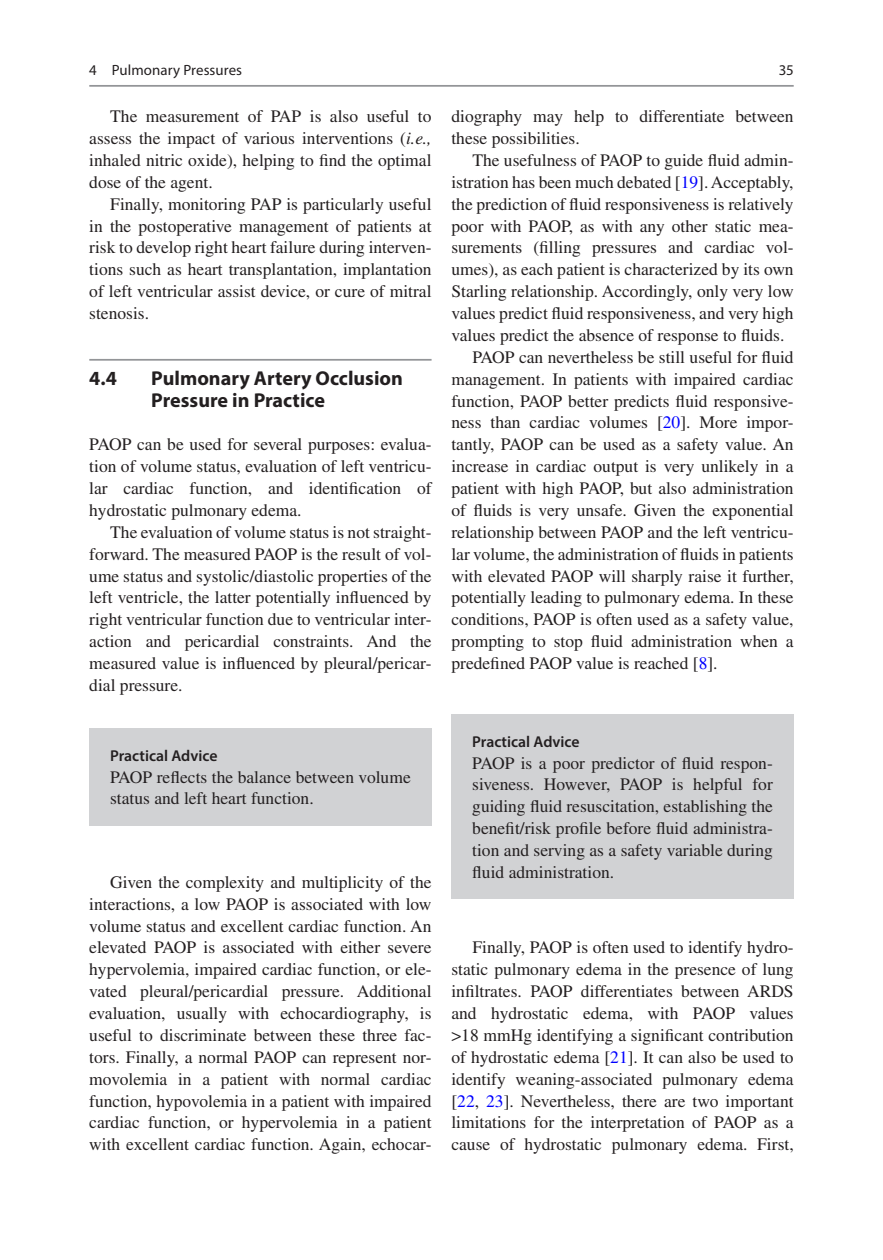
<style>
.page{position:relative;width:883px;height:1260px;background:#fff}
.page>*{position:absolute;margin:0;border:0;box-sizing:border-box;transform-origin:0 0}
.t1{font:700 20.12px/21.9px "Myriad Pro";color:#231f20}
.t2{font:17.5px/21.9px "Times LT Std";color:#231f20;text-align:justify}
.t3{font:600 15.75px "Myriad Pro";color:#231f20}
.t4{font:14.88px "Myriad Pro Regular 3";letter-spacing:.005em;color:#231f20}
.t5{font:14.88px "Myriad Pro";color:#231f20}
.s1{font-style:italic}
.s2{color:#00f}
</style>
<div class="page">
<hr style="left:89px;top:359px;width:343px;height:2px;background:#939598">
<div style="left:451px;top:714px;width:343px;height:185px;background:#d1d2d4"></div>
<div style="left:89px;top:728px;width:343px;height:97px;background:#d1d2d4"></div>
<hr style="left:89px;top:85px;width:705px;height:2px;background:#939598">
<p class="t4" style="left:89px;top:61px;width:154px">4 Pulmonary Pressures</p>
<p class="t2" style="left:89px;top:105px;width:344px;text-indent:21px">The measurement of PAP is also useful to assess the impact of various interventions (<span class="s1">i.e., </span>inhaled nitric oxide), helping to find the optimal dose of the agent.</p>
<p class="t2" style="left:89px;top:193px;width:344px;text-indent:21px">Finally, monitoring PAP is particularly useful in the postoperative management of patients at risk to develop right heart failure during interven&shy;tions such as heart transplantation, implantation of left ventricular assist device, or cure of mitral stenosis.</p>
<p class="t1" style="left:89px;top:366px;width:29px">4.4</p>
<p class="t1" style="left:151px;top:366px;width:253px">Pulmonary Artery Occlusion<br>Pressure in Practice</p>
<p class="t2" style="left:89px;top:433px;width:344px">PAOP can be used for several purposes: evalua&shy;tion of volume status, evaluation of left ventricu&shy;lar cardiac function, and identification of hydrostatic pulmonary edema.</p>
<p class="t2" style="left:89px;top:521px;width:344px;text-indent:21px">The evaluation of volume status is not straight&shy;forward. The measured PAOP is the result of vol&shy;ume status and systolic/diastolic properties of the left ventricle, the latter potentially influenced by right ventricular function due to ventricular inter&shy;action and pericardial constraints. And the measured value is influenced by pleural/pericar&shy;dial pressure.</p>
<p class="t3" style="left:110px;top:745px;width:109px">Practical Advice</p>
<p class="t2" style="left:110px;top:766px;width:302px">PAOP reflects the balance between volume status and left heart function.</p>
<p class="t2" style="left:89px;top:871px;width:344px;text-indent:21px">Given the complexity and multiplicity of the interactions, a low PAOP is associated with low volume status and excellent cardiac function. An elevated PAOP is associated with either severe hypervolemia, impaired cardiac function, or ele&shy;vated pleural/pericardial pressure. Additional evaluation, usually with echocardiography, is useful to discriminate between these three fac&shy;tors. Finally, a normal PAOP can represent nor&shy;movolemia in a patient with normal cardiac function, hypovolemia in a patient with impaired cardiac function, or hypervolemia in a patient with excellent cardiac function. Again, echocar-</p>
<p class="t5" style="left:779px;top:61px;width:16px">35</p>
<p class="t2" style="left:451px;top:105px;width:344px">diography may help to differentiate between these possibilities.</p>
<p class="t2" style="left:472px;top:149px;width:323px">The usefulness of PAOP to guide fluid admin-</p>
<p class="t2" style="left:451px;top:171px;width:344px">istration has been much debated [<span class="s2">19</span>]. Acceptably,</p>
<p class="t2" style="left:451px;top:193px;width:344px">the prediction of fluid responsiveness is relatively</p>
<p class="t2" style="left:451px;top:215px;width:344px">poor with PAOP, as with any other static mea-</p>
<p class="t2" style="left:451px;top:237px;width:344px">surements (filling pressures and cardiac vol-</p>
<p class="t2" style="left:451px;top:258px;width:344px">umes), as each patient is characterized by its own</p>
<p class="t2" style="left:451px;top:280px;width:344px">Starling relationship. Accordingly, only very low</p>
<p class="t2" style="left:451px;top:302px;width:344px">values predict fluid responsiveness, and very high</p>
<p class="t2" style="left:451px;top:324px;width:334px">values predict the absence of response to fluids.</p>
<p class="t2" style="left:472px;top:346px;width:323px">PAOP can nevertheless be still useful for fluid</p>
<p class="t2" style="left:451px;top:368px;width:344px">management. In patients with impaired cardiac</p>
<p class="t2" style="left:451px;top:390px;width:344px">function, PAOP better predicts fluid responsive-</p>
<p class="t2" style="left:451px;top:412px;width:344px">ness than cardiac volumes [<span class="s2">20</span>]. More impor-</p>
<p class="t2" style="left:451px;top:433px;width:344px">tantly, PAOP can be used as a safety value. An</p>
<p class="t2" style="left:451px;top:455px;width:344px">increase in cardiac output is very unlikely in a</p>
<p class="t2" style="left:451px;top:477px;width:344px">patient with high PAOP, but also administration</p>
<p class="t2" style="left:451px;top:499px;width:344px">of fluids is very unsafe. Given the exponential</p>
<p class="t2" style="left:451px;top:521px;width:344px">relationship between PAOP and the left ventricu-</p>
<p class="t2" style="left:451px;top:543px;width:344px">lar volume, the administration of fluids in patients</p>
<p class="t2" style="left:451px;top:565px;width:344px">with elevated PAOP will sharply raise it further,</p>
<p class="t2" style="left:451px;top:587px;width:344px">potentially leading to pulmonary edema. In these</p>
<p class="t2" style="left:451px;top:608px;width:344px">conditions, PAOP is often used as a safety value,</p>
<p class="t2" style="left:451px;top:630px;width:344px">prompting to stop fluid administration when a</p>
<p class="t2" style="left:451px;top:652px;width:268px">predefined PAOP value is reached [<span class="s2">8</span>].</p>
<p class="t3" style="left:472px;top:731px;width:109px">Practical Advice</p>
<p class="t2" style="left:472px;top:752px;width:302px">PAOP is a poor predictor of fluid respon&shy;siveness. However, PAOP is helpful for guiding fluid resuscitation, establishing the benefit/risk profile before fluid administra&shy;tion and serving as a safety variable during fluid administration.</p>
<p class="t2" style="left:451px;top:937px;width:344px;text-indent:21px">Finally, PAOP is often used to identify hydro&shy;static pulmonary edema in the presence of lung infiltrates. PAOP differentiates between ARDS and hydrostatic edema, with PAOP values &gt;18 mmHg identifying a significant contribution of hydrostatic edema [<span class="s2">21</span>]. It can also be used to identify weaning-associated pulmonary edema [<span class="s2">22</span>, <span class="s2">23</span>]. Nevertheless, there are two important limitations for the interpretation of PAOP as a cause of hydrostatic pulmonary edema. First,</p>
</div>
